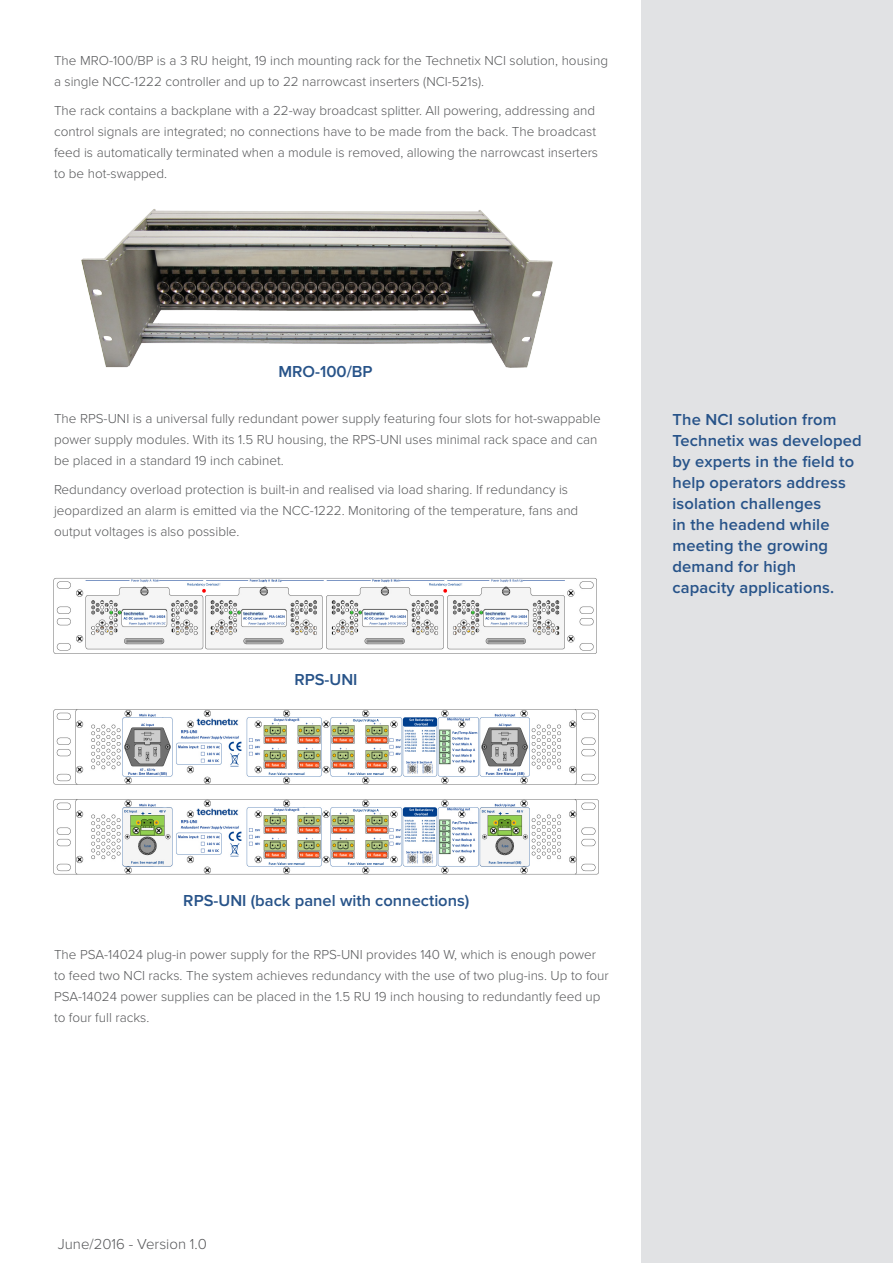
<style>
.page{position:relative;width:893px;height:1263px;background:#fff}
.page>*{position:absolute;margin:0;border:0;box-sizing:border-box;transform-origin:0 0}
.Contents_Copy_Bold{font:600 16.5px/21px "Proxima Nova";letter-spacing:.01em;color:#275389}
.Paragraph_Style_1{font:300 15px "Proxima Nova";color:#57585a}
.Body_Copy{font:300 13.5px/21px "Proxima Nova";color:#57585a}
</style>
<div class="page">
<div style="left:641px;top:0;width:252px;height:1263px;background:#e1e2e4"></div>
<img style="left:81px;top:209px;width:472px;height:159px">
<img style="left:53px;top:578px;width:544px;height:76px">
<img style="left:53px;top:709px;width:546px;height:166px">
<p class="Body_Copy" style="left:54px;top:50px;width:555px">The MRO-100/BP is a 3 RU height, 19 inch mounting rack for the Technetix NCI solution, housing a single NCC-1222 controller and up to 22 narrowcast inserters (NCI-521s).</p>
<p class="Body_Copy" style="left:54px;top:101px;width:546px">The rack contains a backplane with a 22-way broadcast splitter. All powering, addressing and control signals are integrated; no connections have to be made from the back. The broadcast feed is automatically terminated when a module is removed, allowing the narrowcast inserters to be hot-swapped.</p>
<p class="Contents_Copy_Bold" style="left:278px;top:361px;width:96px">MRO-100/BP</p>
<p class="Body_Copy" style="left:54px;top:408px;width:548px">The RPS-UNI is a universal fully redundant power supply featuring four slots for hot-swappable power supply modules. With its 1.5 RU housing, the RPS-UNI uses minimal rack space and can be placed in a standard 19 inch cabinet.</p>
<p class="Body_Copy" style="left:54px;top:480px;width:526px">Redundancy overload protection is built-in and realised via load sharing. If redundancy is jeopardized an alarm is emitted via the NCC-1222. Monitoring of the temperature, fans and output voltages is also possible.</p>
<p class="Contents_Copy_Bold" style="left:294px;top:669px;width:65px">RPS-UNI</p>
<p class="Contents_Copy_Bold" style="left:672px;top:410px;width:191px">The NCI solution from<br>Technetix was developed by experts in the field to help operators address isolation challenges<br>in the headend while meeting the growing demand for high capacity applications.</p>
<p class="Contents_Copy_Bold" style="left:183px;top:890px;width:288px">RPS-UNI (back panel with connections)</p>
<p class="Body_Copy" style="left:54px;top:944px;width:556px">The PSA-14024 plug-in power supply for the RPS-UNI provides 140 W, which is enough power to feed two NCI racks. The system achieves redundancy with the use of two plug-ins. Up to four PSA-14024 power supplies can be placed in the 1.5 RU 19 inch housing to redundantly feed up to four full racks.</p>
<p class="Paragraph_Style_1" style="left:58px;top:1235px;width:151px">June/2016 - Version 1.0</p>
</div>
